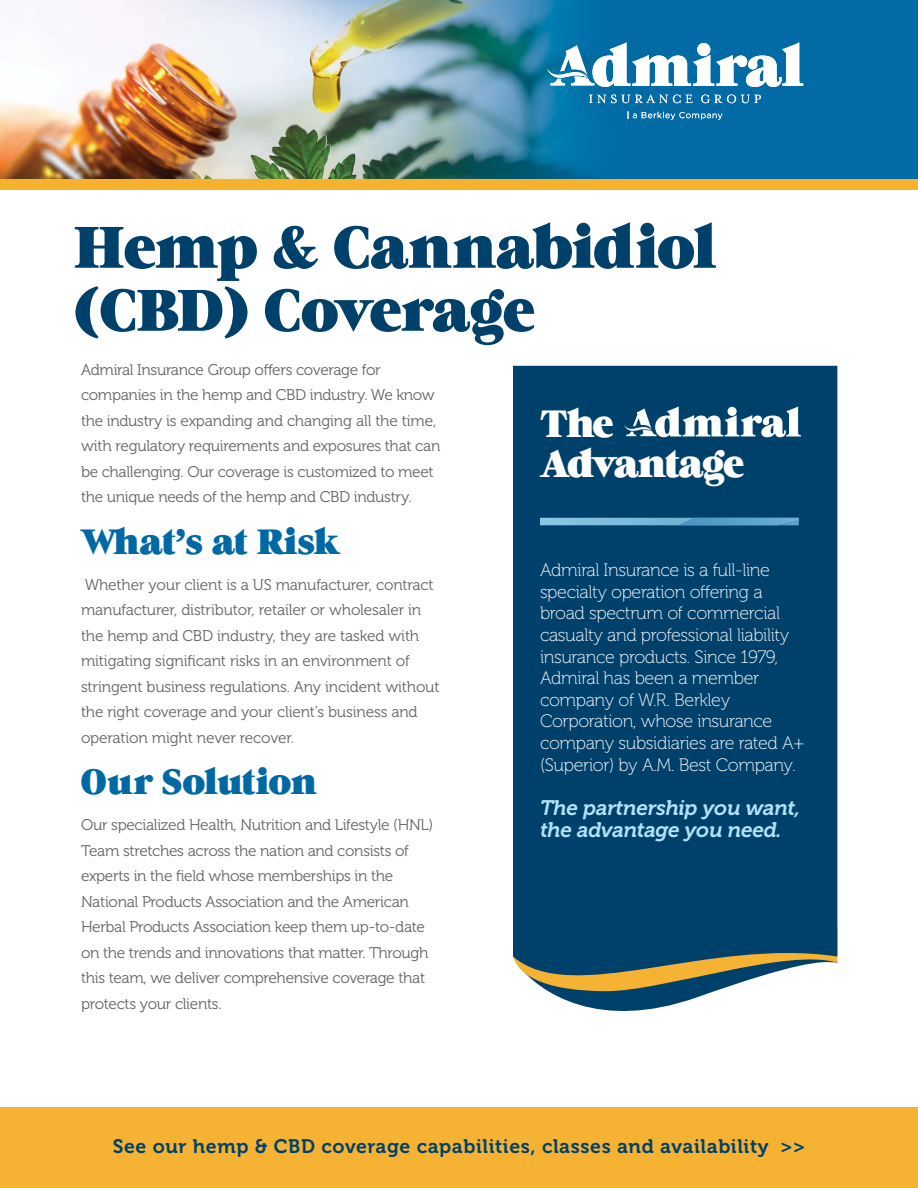
<style>
.page{position:relative;width:918px;height:1188px;background:#fff}
.page>*{position:absolute;margin:0;border:0;box-sizing:border-box;transform-origin:0 0}
.t1{font:60px/63px "Grumpy Black 24";letter-spacing:-.005em;color:#00416b}
.t2{font:39px/40.3px "Grumpy Black 24";letter-spacing:-.04em;color:#fff}
.t3{font:36px "Grumpy Black 24";letter-spacing:-.02em;color:#0069a4}
.t4{font:italic 21px/22.5px "Museo 700";letter-spacing:-.01em;color:#b1e2f7}
.t5{font:19.5px "Museo 700";letter-spacing:.03em;color:#00416b}
.t6{font:18px/21.6px "Museo 100";letter-spacing:-.02em;color:#fff}
.t7{font:15.45px/25.5px "Museo 300";letter-spacing:-.02em;color:#636466}
</style>
<div class="page">
<img style="left:0;top:0;width:918px;height:179px">
<div style="left:0;top:1107px;width:918px;height:81px;background:#f6b333"></div>
<svg style="left:588px;top:1007px;width:73px;height:4px"></svg>
<div style="left:513px;top:366px;width:324px;height:641px;background:#00416b"></div>
<svg style="left:540px;top:518px;width:259px;height:7px;background:#6db0d4"></svg>
<div style="left:0;top:180px;width:918px;height:10px;background:#f6b12d"></div>
<svg style="left:589px;top:94px;width:91px;height:9px"></svg>
<svg style="left:686px;top:95px;width:6px;height:8px"></svg>
<svg style="left:701px;top:95px;width:60px;height:8px"></svg>
<svg style="left:628px;top:111px;width:94px;height:9px"></svg>
<svg style="left:547px;top:42px;width:256px;height:45px"></svg>
<svg style="left:624px;top:406px;width:177px;height:31px"></svg>
<h1 class="t1" style="left:74px;top:216px;width:644px">Hemp &amp; Cannabidiol (CBD) Coverage</h1>
<p class="t7" style="left:81px;top:357px;width:361px">Admiral Insurance Group offers coverage for companies in the hemp and CBD industry. We know the industry is expanding and changing all the time, with regulatory requirements and exposures that can be challenging. Our coverage is customized to meet the unique needs of the hemp and CBD industry.</p>
<h3 class="t3" style="left:81px;top:520px;width:260px">What’s at Risk</h3>
<p class="t7" style="left:81px;top:572px;width:360px">Whether your client is a US manufacturer, contract manufacturer, distributor, retailer or wholesaler in the hemp and CBD industry, they are tasked with mitigating significant risks in an environment of stringent business regulations. Any incident without the right coverage and your client’s business and operation might never recover.</p>
<h3 class="t3" style="left:81px;top:761px;width:238px">Our Solution</h3>
<p class="t7" style="left:81px;top:813px;width:354px">Our specialized Health, Nutrition and Lifestyle (HNL)<br>Team stretches across the nation and consists of experts in the field whose memberships in the National Products Association and the American Herbal Products Association keep them up-to-date on the trends and innovations that matter. Through this team, we deliver comprehensive coverage that protects your clients.</p>
<h2 class="t2" style="left:540px;top:404px;width:205px">The<br>Advantage</h2>
<p class="t6" style="left:540px;top:560px;width:266px">Admiral Insurance is a full-line specialty operation offering a broad spectrum of commercial casualty and professional liability insurance products. Since 1979,<br>Admiral has been a member company of W.R. Berkley<br>Corporation, whose insurance company subsidiaries are rated A+ (Superior) by A.M. Best Company.</p>
<h3 class="t4" style="left:540px;top:796px;width:262px">The partnership you want, the advantage you need.</h3>
<p class="t5" style="left:113px;top:1136px;width:694px">See our hemp &amp; CBD coverage capabilities, classes and availability &gt;&gt;</p>
</div>
